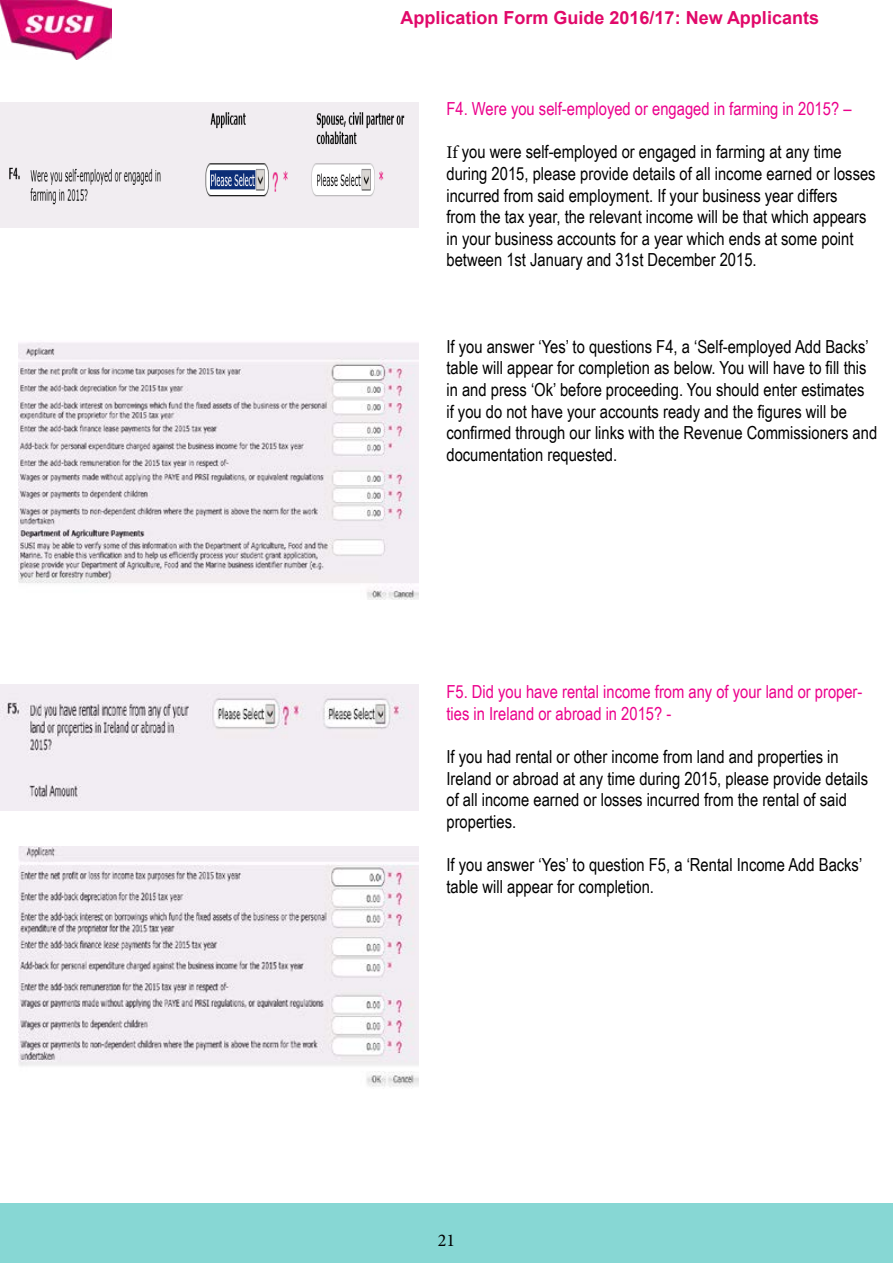
<style>
.page{position:relative;width:893px;height:1263px;background:#fff}
.page>*{position:absolute;margin:0;border:0;box-sizing:border-box;transform-origin:0 0}
.t1{font:18px/21.6px "Arial Narrow";color:#000}
.t2{font:18px/21.6px "Arial Narrow";color:#ec008c}
.t3{font:700 18px "Arial";color:#e1096a}
.t4{font:18px "Minion Pro";color:#000}
.s1{font-family:"Minion Pro"}
</style>
<div class="page">
<div style="left:0;top:1203px;width:893px;height:60px;background:#87d7d4"></div>
<img style="left:0;top:0;width:112px;height:60px">
<img style="left:19px;top:342px;width:400px;height:258px">
<img style="left:0;top:102px;width:419px;height:125px">
<img style="left:0;top:685px;width:419px;height:125px">
<img style="left:19px;top:846px;width:400px;height:243px">
<p class="t3" style="left:401px;top:5px;width:420px">Application Form Guide 2016/17: New Applicants</p>
<p class="t2" style="left:446px;top:97px;width:407px">F4. Were you self-employed or engaged in farming in 2015? –</p>
<p class="t1" style="left:446px;top:141px;width:431px"><span class="s1">If</span> you were self-employed or engaged in farming at any time during 2015, please provide details of all income earned or losses incurred from said employment. If your business year differs<br>from the tax year, the relevant income will be that which appears in your business accounts for a year which ends at some point between 1st January and 31st December 2015.</p>
<p class="t1" style="left:446px;top:335px;width:432px">If you answer ‘Yes’ to questions F4, a ‘Self-employed Add Backs’ table will appear for completion as below. You will have to fill this in and press ‘Ok’ before proceeding. You should enter estimates<br>if you do not have your accounts ready and the figures will be confirmed through our links with the Revenue Commissioners and documentation requested.</p>
<p class="t2" style="left:446px;top:681px;width:417px">F5. Did you have rental income from any of your land or proper&shy;ties in Ireland or abroad in 2015? -</p>
<p class="t1" style="left:446px;top:745px;width:423px">If you had rental or other income from land and properties in Ireland or abroad at any time during 2015, please provide details of all income earned or losses incurred from the rental of said properties.</p>
<p class="t1" style="left:446px;top:853px;width:417px">If you answer ‘Yes’ to question F5, a ‘Rental Income Add Backs’ table will appear for completion.</p>
<p class="t4" style="left:438px;top:1228px;width:19px">21</p>
</div>
